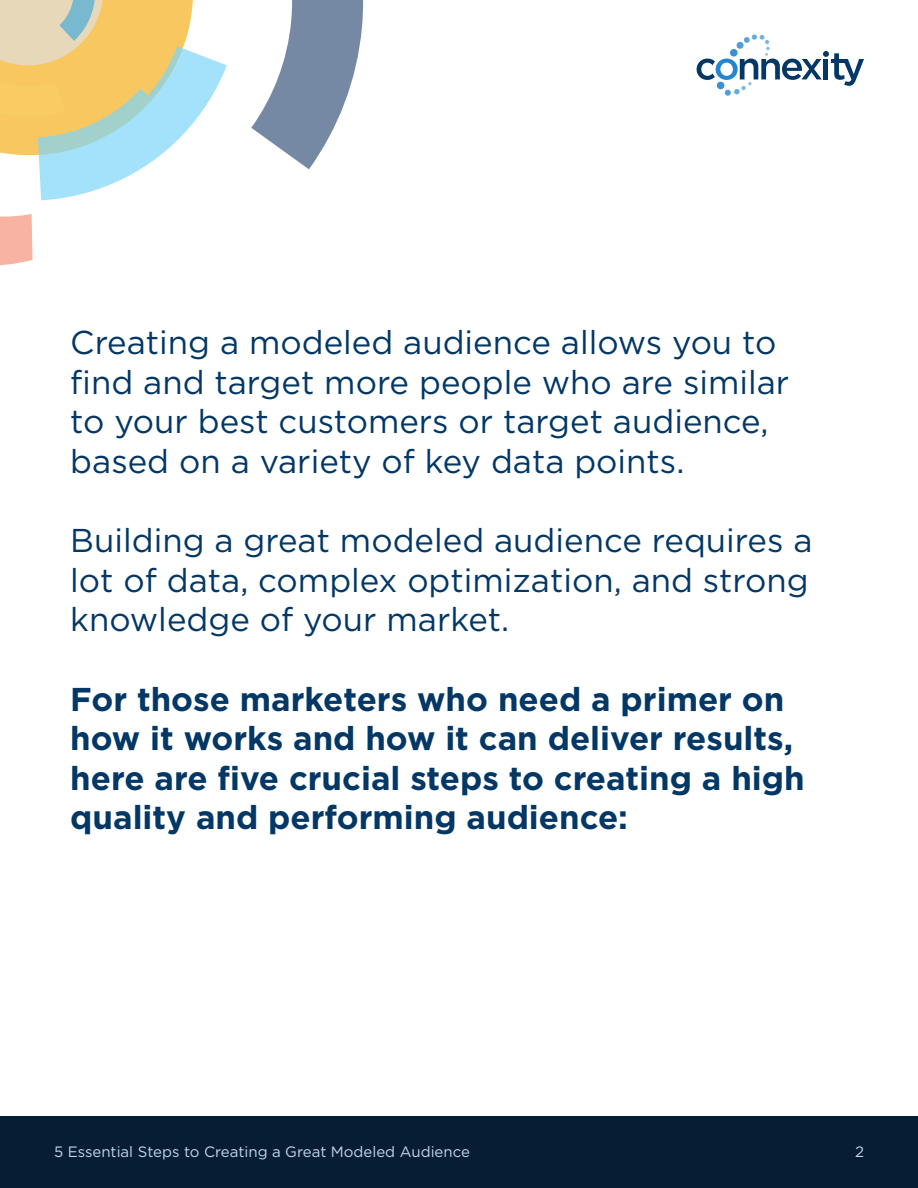
<style>
.page{position:relative;width:918px;height:1188px;background:#fff}
.page>*{position:absolute;margin:0;border:0;box-sizing:border-box;transform-origin:0 0}
.t1{font:33px/39.6px "Gotham Pro";color:#033766}
.t2{font:700 33px/39.6px "Gotham Pro";color:#033766}
.t3{font:15px "Gotham Pro";color:#bed9ea}
</style>
<div class="page">
<div style="left:0;top:1117px;width:918px;height:71px;background:#071d33"></div>
<svg style="left:697px;top:35px;width:167px;height:61px"></svg>
<svg style="left:251px;top:0;width:113px;height:169px"></svg>
<svg style="left:0;top:0;width:227px;height:266px"></svg>
<p class="t1" style="left:70px;top:323px;width:721px">Creating a modeled audience allows you to find and target more people who are similar to your best customers or target audience, based on a variety of key data points.</p>
<p class="t1" style="left:70px;top:521px;width:744px;text-align:justify">Building a great modeled audience requires a lot of data, complex optimization, and strong knowledge of your market.</p>
<p class="t2" style="left:70px;top:678px;width:736px">For those marketers who need a primer on how it works and how it can deliver results, here are five crucial steps to creating a high quality and performing audience:</p>
<p class="t3" style="left:54px;top:1143px;width:417px">5 Essential Steps to Creating a Great Modeled Audience</p>
<p class="t3" style="left:855px;top:1143px;width:10px">2</p>
</div>
